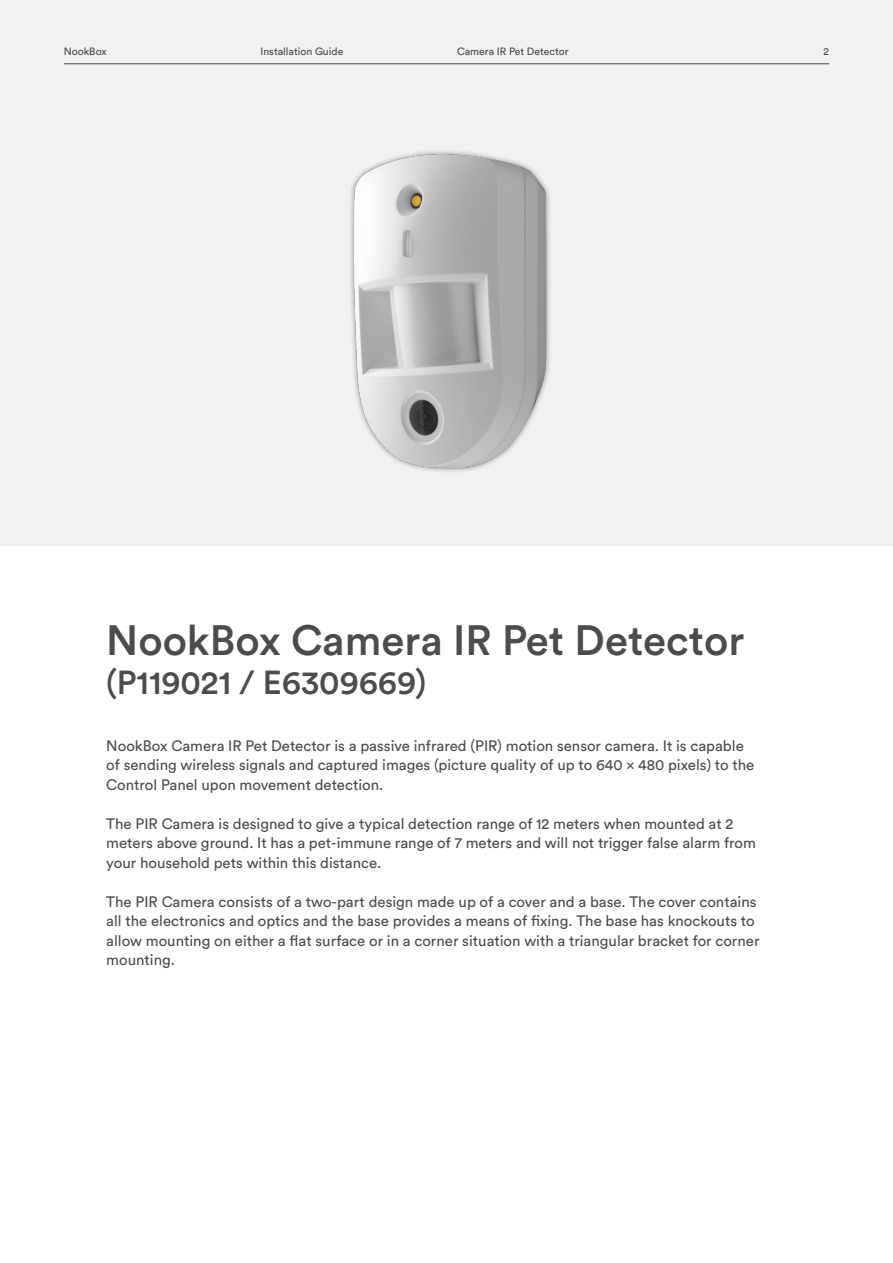
<style>
.page{position:relative;width:893px;height:1263px;background:#fff}
.page>*{position:absolute;margin:0;border:0;box-sizing:border-box;transform-origin:0 0}
.t1{font:500 42px "Circular Std";color:#4b4c4d}
.t2{font:500 33px "Circular Std";color:#4b4c4d}
.t3{font:15px/19.5px "Circular Std";color:#4b4c4d}
.t4{font:10.5px "Circular Std";color:#4b4c4d}
</style>
<div class="page">
<div style="left:0;top:0;width:893px;height:546px;background:#eff2f1"></div>
<img style="left:350px;top:151px;width:200px;height:321px">
<p class="t4" style="left:64px;top:44px;width:44px">NookBox</p>
<p class="t4" style="left:260px;top:44px;width:84px">Installation Guide</p>
<p class="t4" style="left:457px;top:44px;width:113px">Camera IR Pet Detector</p>
<p class="t4" style="left:824px;top:44px;width:7px">2</p>
<p class="t1" style="left:106px;top:614px;width:640px">NookBox Camera IR Pet Detector</p>
<p class="t2" style="left:106px;top:662px;width:321px">(P119021 / E6309669)</p>
<p class="t3" style="left:106px;top:735px;width:650px">NookBox Camera IR Pet Detector is a passive infrared (PIR) motion sensor camera. It is capable of sending wireless signals and captured images (picture quality of up to 640 x 480 pixels) to the<br>Control Panel upon movement detection.</p>
<p class="t3" style="left:106px;top:813px;width:651px">The PIR Camera is designed to give a typical detection range of 12 meters when mounted at 2 meters above ground. It has a pet-immune range of 7 meters and will not trigger false alarm from your household pets within this distance.</p>
<p class="t3" style="left:106px;top:891px;width:655px">The PIR Camera consists of a two-part design made up of a cover and a base. The cover contains all the electronics and optics and the base provides a means of fixing. The base has knockouts to allow mounting on either a flat surface or in a corner situation with a triangular bracket for corner mounting.</p>
</div>
